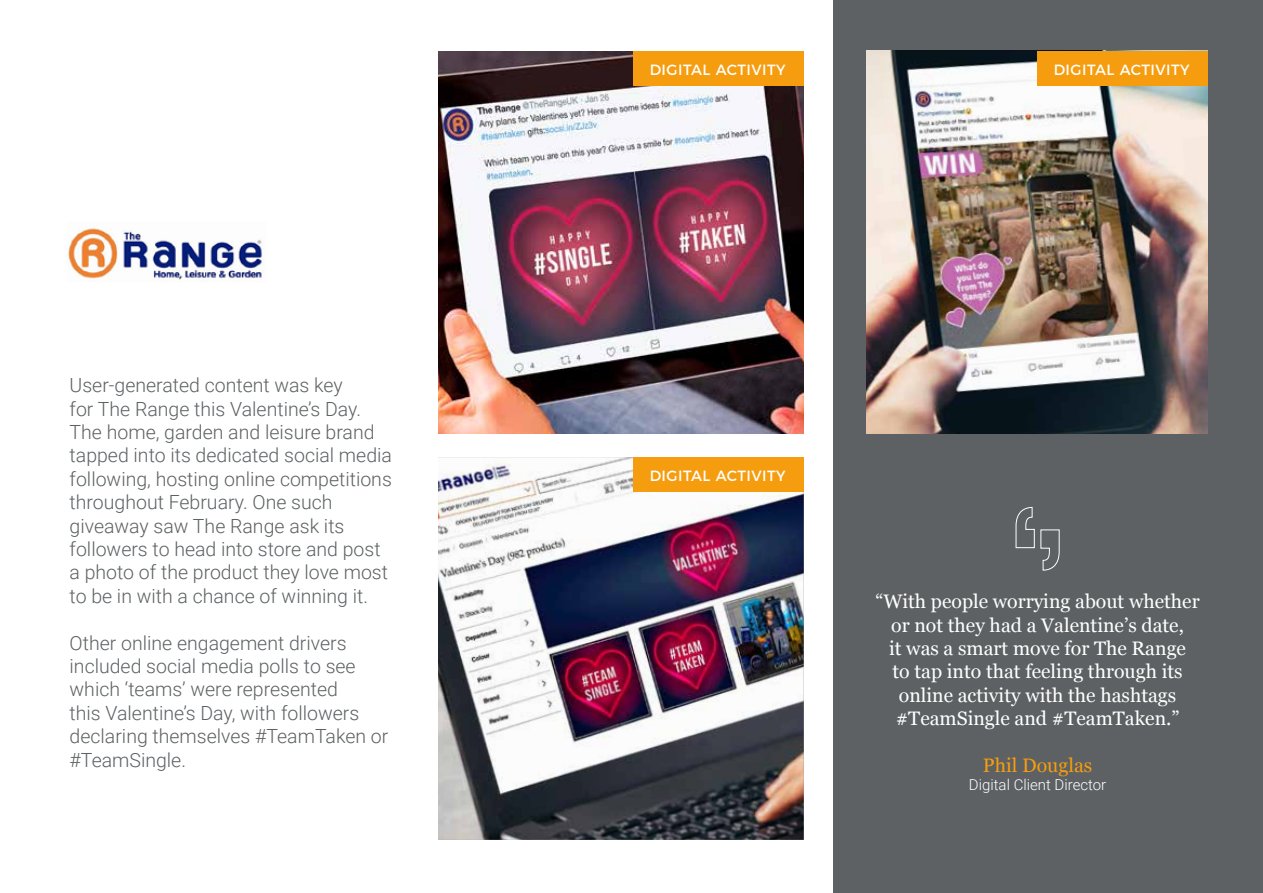
<style>
.page{position:relative;width:1263px;height:893px;background:#fff}
.page>*{position:absolute;margin:0;border:0;box-sizing:border-box;transform-origin:0 0}
.t1{font:300 19.5px/23.4px "Roboto";color:#5d6163}
.t2{font:19.5px/23.4px "Georgia";color:#fff;text-align:center}
.t3{font:19.5px "Georgia";color:#f59d0f}
.t4{font:300 15px "Roboto";color:#fff}
.t5{font:14.85px "Montserrat";letter-spacing:.03em;color:#fff}
</style>
<div class="page">
<div style="left:833px;top:0;width:430px;height:893px;background:#5d6163"></div>
<img style="left:438px;top:51px;width:366px;height:383px">
<img style="left:438px;top:457px;width:366px;height:383px">
<img style="left:867px;top:50px;width:341px;height:384px">
<div style="left:633px;top:51px;width:171px;height:34px;background:#f59d0f"></div>
<div style="left:633px;top:457px;width:171px;height:34px;background:#f59d0f"></div>
<div style="left:1037px;top:51px;width:171px;height:34px;background:#f59d0f"></div>
<img style="left:68px;top:228px;width:195px;height:52px">
<svg style="left:1015px;top:507px;width:45px;height:64px"></svg>
<p class="t1" style="left:70px;top:373px;width:324px">User-generated content was key<br>for The Range this Valentine’s Day.<br>The home, garden and leisure brand tapped into its dedicated social media following, hosting online competitions throughout February. One such giveaway saw The Range ask its followers to head into store and post a photo of the product they love most to be in with a chance of winning it.</p>
<p class="t1" style="left:70px;top:630px;width:320px">Other online engagement drivers included social media polls to see which ‘teams’ were represented<br>this Valentine’s Day, with followers declaring themselves #TeamTaken or #TeamSingle.</p>
<p class="t5" style="left:650px;top:58px;width:137px">DIGITAL ACTIVITY</p>
<p class="t5" style="left:1054px;top:58px;width:137px">DIGITAL ACTIVITY</p>
<p class="t5" style="left:650px;top:464px;width:137px">DIGITAL ACTIVITY</p>
<p class="t2" style="left:875px;top:589px;width:326px">“With people worrying about whether or not they had a Valentine’s date,<br>it was a smart move for The Range<br>to tap into that feeling through its online activity with the hashtags #TeamSingle and #TeamTaken.”</p>
<p class="t3" style="left:983px;top:751px;width:111px">Phil Douglas</p>
<p class="t4" style="left:969px;top:774px;width:139px">Digital Client Director</p>
</div>
